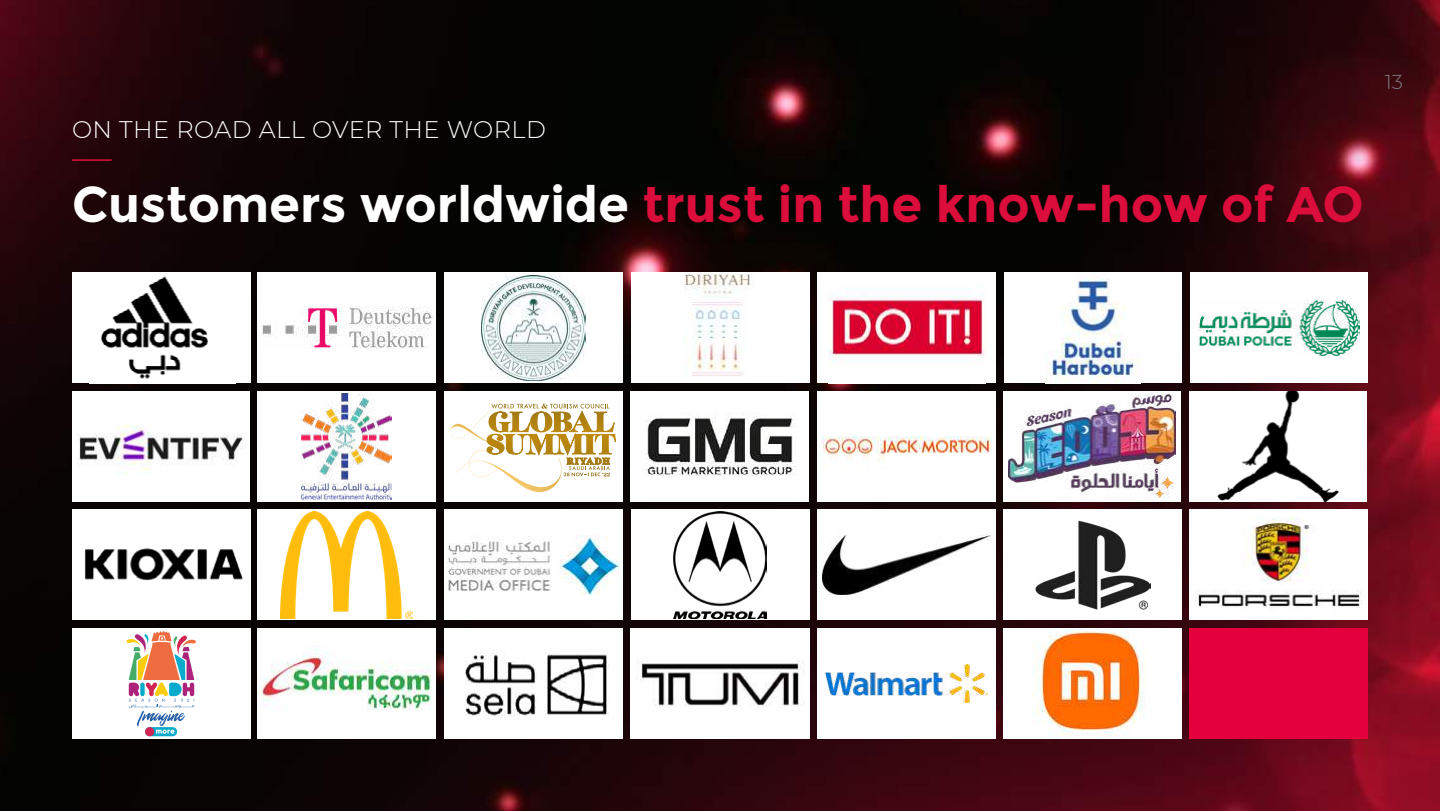
<style>
.page{position:relative;width:1440px;height:811px;background:#fff}
.page>*{position:absolute;margin:0;border:0;box-sizing:border-box;transform-origin:0 0}
.t1{font:700 50px "Montserrat";color:#da0d3b}
.t2{font:300 24px "Montserrat";letter-spacing:.02em;color:#fff}
.t3{font:300 20px "Montserrat";color:#7e7c81}
.s1{color:#fff}
</style>
<div class="page">
<img style="left:0;top:0;width:1440px;height:810px">
<hr style="left:72px;top:159px;width:40px;height:2px;background:#da0d3b">
<div style="left:631px;top:509px;width:178px;height:111px;background:#fff"></div>
<img style="left:673px;top:511px;width:94px;height:107px">
<div style="left:258px;top:391px;width:178px;height:110px;background:#fff"></div>
<img style="left:302px;top:393px;width:90px;height:106px">
<div style="left:1004px;top:391px;width:177px;height:110px;background:#fff"></div>
<img style="left:1009px;top:394px;width:167px;height:104px">
<div style="left:1004px;top:509px;width:178px;height:111px;background:#fff"></div>
<img style="left:1035px;top:520px;width:115px;height:89px">
<div style="left:818px;top:391px;width:178px;height:110px;background:#fff"></div>
<img style="left:822px;top:436px;width:169px;height:25px">
<div style="left:631px;top:391px;width:178px;height:110px;background:#fff"></div>
<img style="left:645px;top:412px;width:152px;height:64px">
<div style="left:818px;top:272px;width:178px;height:111px;background:#fff"></div>
<img style="left:828px;top:288px;width:157px;height:77px">
<div style="left:72px;top:391px;width:177px;height:110px;background:#fff"></div>
<img style="left:77px;top:425px;width:168px;height:48px">
<div style="left:631px;top:272px;width:178px;height:111px;background:#fff"></div>
<img style="left:685px;top:274px;width:66px;height:102px">
<div style="left:444px;top:391px;width:178px;height:110px;background:#fff"></div>
<img style="left:450px;top:414px;width:111px;height:79px">
<img style="left:486px;top:403px;width:130px;height:74px">
<div style="left:818px;top:509px;width:178px;height:111px;background:#fff"></div>
<img style="left:823px;top:534px;width:167px;height:60px">
<div style="left:258px;top:509px;width:178px;height:111px;background:#fff"></div>
<img style="left:281px;top:511px;width:132px;height:106px">
<div style="left:72px;top:509px;width:178px;height:111px;background:#fff"></div>
<img style="left:85px;top:548px;width:158px;height:33px">
<div style="left:444px;top:509px;width:178px;height:111px;background:#fff"></div>
<img style="left:448px;top:535px;width:171px;height:59px">
<div style="left:72px;top:272px;width:178px;height:111px;background:#fff"></div>
<img style="left:101px;top:276px;width:107px;height:103px">
<div style="left:258px;top:272px;width:178px;height:111px;background:#fff"></div>
<img style="left:261px;top:306px;width:171px;height:43px">
<div style="left:444px;top:272px;width:178px;height:111px;background:#fff"></div>
<img style="left:481px;top:275px;width:105px;height:105px">
<div style="left:1004px;top:272px;width:177px;height:111px;background:#fff"></div>
<img style="left:1045px;top:278px;width:95px;height:105px">
<img style="left:631px;top:628px;width:178px;height:110px">
<div style="left:1004px;top:628px;width:178px;height:110px;background:#fff"></div>
<img style="left:1033px;top:628px;width:112px;height:109px">
<div style="left:818px;top:628px;width:178px;height:110px;background:#fff"></div>
<img style="left:826px;top:664px;width:161px;height:38px">
<div style="left:258px;top:628px;width:178px;height:110px;background:#fff"></div>
<img style="left:260px;top:649px;width:172px;height:61px">
<div style="left:72px;top:628px;width:178px;height:110px;background:#fff"></div>
<svg style="left:145px;top:726px;width:32px;height:9px"></svg>
<div style="left:145px;top:726px;width:9px;height:9px;background:#d32553;border-radius:50%"></div>
<svg style="left:126px;top:631px;width:70px;height:102px"></svg>
<div style="left:444px;top:628px;width:178px;height:110px;background:#fff"></div>
<img style="left:465px;top:652px;width:144px;height:65px">
<div style="left:1190px;top:391px;width:177px;height:110px;background:#fff"></div>
<img style="left:1217px;top:391px;width:122px;height:110px">
<div style="left:1190px;top:509px;width:178px;height:111px;background:#fff"></div>
<img style="left:1195px;top:517px;width:167px;height:90px">
<div style="left:1190px;top:272px;width:178px;height:111px;background:#fff"></div>
<img style="left:1198px;top:299px;width:161px;height:57px">
<div style="left:1190px;top:628px;width:178px;height:110px;background:#e4003c"></div>
<p class="t2" style="left:72px;top:113px;width:475px">ON THE ROAD ALL OVER THE WORLD</p>
<p class="t1" style="left:72px;top:184px;width:1293px"><span class="s1">Customers worldwide</span> trust in the know-how of AO</p>
<p class="t3" style="left:1385px;top:70px;width:20px">13</p>
</div>
